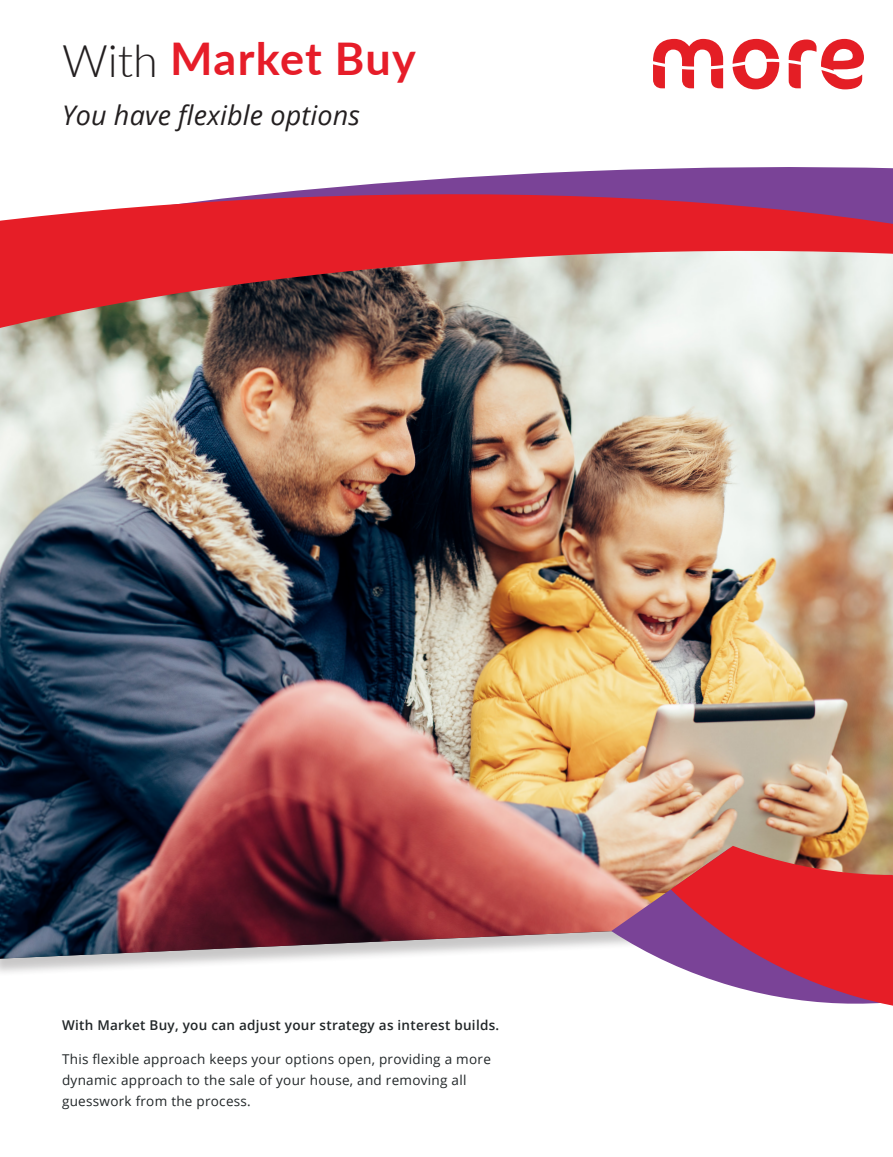
<style>
.page{position:relative;width:893px;height:1157px;background:#fff}
.page>*{position:absolute;margin:0;border:0;box-sizing:border-box;transform-origin:0 0}
.t1{font:700 45px "Lato";letter-spacing:.025em;color:#e61d29}
.t2{font:italic 27px "Open Sans";letter-spacing:.005em;color:#231f20}
.t3{font:13.5px/21px "Open Sans";letter-spacing:.02em;color:#212628}
.t4{font:600 13.5px "Open Sans";letter-spacing:.02em;color:#212628}
.s1{font-weight:300;color:#231f20}
</style>
<div class="page">
<svg style="left:653px;top:39px;width:70px;height:49px"></svg>
<svg style="left:733px;top:39px;width:46px;height:50px"></svg>
<svg style="left:789px;top:39px;width:75px;height:50px"></svg>
<img style="left:0;top:331px;width:893px;height:627px">
<svg style="left:327px;top:167px;width:566px;height:21px;fill:#7a4397"></svg>
<svg style="left:0;top:188px;width:893px;height:143px;background:#ca676e"></svg>
<svg style="left:611px;top:848px;width:60px;height:116px;background:#bb8996"></svg>
<svg style="left:671px;top:846px;width:222px;height:160px;background:#cd4758"></svg>
<p class="t1" style="left:62px;top:26px;width:355px"><span class="s1">With</span> Market Buy</p>
<p class="t2" style="left:62px;top:96px;width:299px">You have flexible options</p>
<p class="t4" style="left:62px;top:1016px;width:439px">With Market Buy, you can adjust your strategy as interest builds.</p>
<p class="t3" style="left:62px;top:1047px;width:430px">This flexible approach keeps your options open, providing a more dynamic approach to the sale of your house, and removing all guesswork from the process.</p>
</div>
